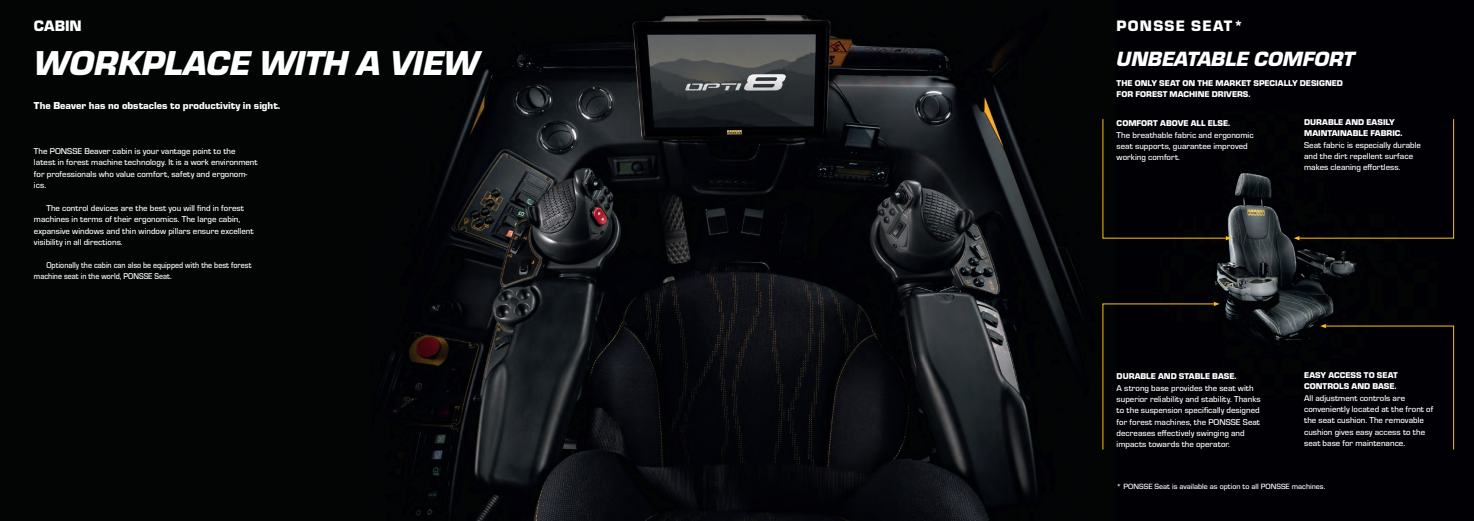
<style>
.page{position:relative;width:1474px;height:521px;background:#fff}
.page>*{position:absolute;margin:0;border:0;box-sizing:border-box;transform-origin:0 0}
.t1{font:italic 900 35.88px "Eurostile";letter-spacing:-.005em;color:#fff}
.t2{font:italic 900 21.44px "Eurostile";color:#fff}
.t3{font:900 15.75px "Eurostile";letter-spacing:.075em;color:#fff}
.t4{font:900 10.5px "Eurostile";color:#fff}
.t5{font:500 8.75px/11.4px "Eurostile";color:#fff}
.t6{font:900 8.75px/11.4px "Eurostile";color:#fff}
.t7{font:500 8.75px/11.4px "Eurostile";color:#fff;scale:.9 1}
.t8{font:500 7.88px "Eurostile";color:#fff}
</style>
<div class="page">
<div style="left:0;top:0;width:1473px;height:521px;background:#030505"></div>
<img style="left:385px;top:15px;width:699px;height:506px">
<img style="left:1213px;top:119px;width:242px;height:331px">
<svg style="left:1102px;top:302px;width:117px;height:148px"></svg>
<svg style="left:1293px;top:119px;width:161px;height:121px"></svg>
<svg style="left:1320px;top:324px;width:134px;height:126px"></svg>
<svg style="left:1102px;top:119px;width:129px;height:121px"></svg>
<h3 class="t3" style="left:34px;top:14px;width:49px">CABIN</h3>
<h1 class="t1" style="left:34px;top:37px;width:447px">WORKPLACE WITH A VIEW</h1>
<p class="t4" style="left:34px;top:98px;width:248px">The Beaver has no obstacles to productivity in sight.</p>
<p class="t5" style="left:34px;top:145px;width:225px">The PONSSE Beaver cabin is your vantage point to the latest in forest machine technology. It is a work environment for professionals who value comfort, safety and ergonom&shy;ics.</p>
<p class="t5" style="left:34px;top:202px;width:221px;text-indent:12px">The control devices are the best you will find in forest machines in terms of their ergonomics. The large cabin, expansive windows and thin window pillars ensure excellent visibility in all directions.</p>
<p class="t7" style="left:34px;top:259px;width:243px;text-indent:12px">Optionally the cabin can also be equipped with the best forest machine seat in the world, PONSSE Seat.</p>
<h3 class="t3" style="left:1116px;top:14px;width:129px">PONSSE SEAT*</h3>
<h2 class="t2" style="left:1116px;top:44px;width:239px">UNBEATABLE COMFORT</h2>
<p class="t6" style="left:1116px;top:77px;width:228px">THE ONLY SEAT ON THE MARKET SPECIALLY DESIGNED<br>FOR FOREST MACHINE DRIVERS.</p>
<p class="t6" style="left:1116px;top:117px;width:115px">COMFORT ABOVE ALL ELSE.</p>
<p class="t5" style="left:1116px;top:128px;width:138px">The breathable fabric and ergonomic seat supports, guarantee improved working comfort.</p>
<p class="t6" style="left:1304px;top:116px;width:100px">DURABLE AND EASILY<br>MAINTAINABLE FABRIC.</p>
<p class="t5" style="left:1304px;top:139px;width:118px">Seat fabric is especially durable and the dirt repellent surface makes cleaning effortless.</p>
<p class="t6" style="left:1116px;top:370px;width:121px">DURABLE AND STABLE BASE.</p>
<p class="t5" style="left:1116px;top:381px;width:145px">A strong base provides the seat with superior reliability and stability. Thanks to the suspension specifically designed for forest machines, the PONSSE Seat decreases effectively swinging and impacts towards the operator.</p>
<p class="t6" style="left:1304px;top:369px;width:95px">EASY ACCESS TO SEAT<br>CONTROLS AND BASE.</p>
<p class="t5" style="left:1304px;top:392px;width:131px">All adjustment controls are conveniently located at the front of the seat cushion. The removable cushion gives easy access to the seat base for maintenance.</p>
<p class="t8" style="left:1116px;top:481px;width:210px">* PONSSE Seat is available as option to all PONSSE machines.</p>
</div>
